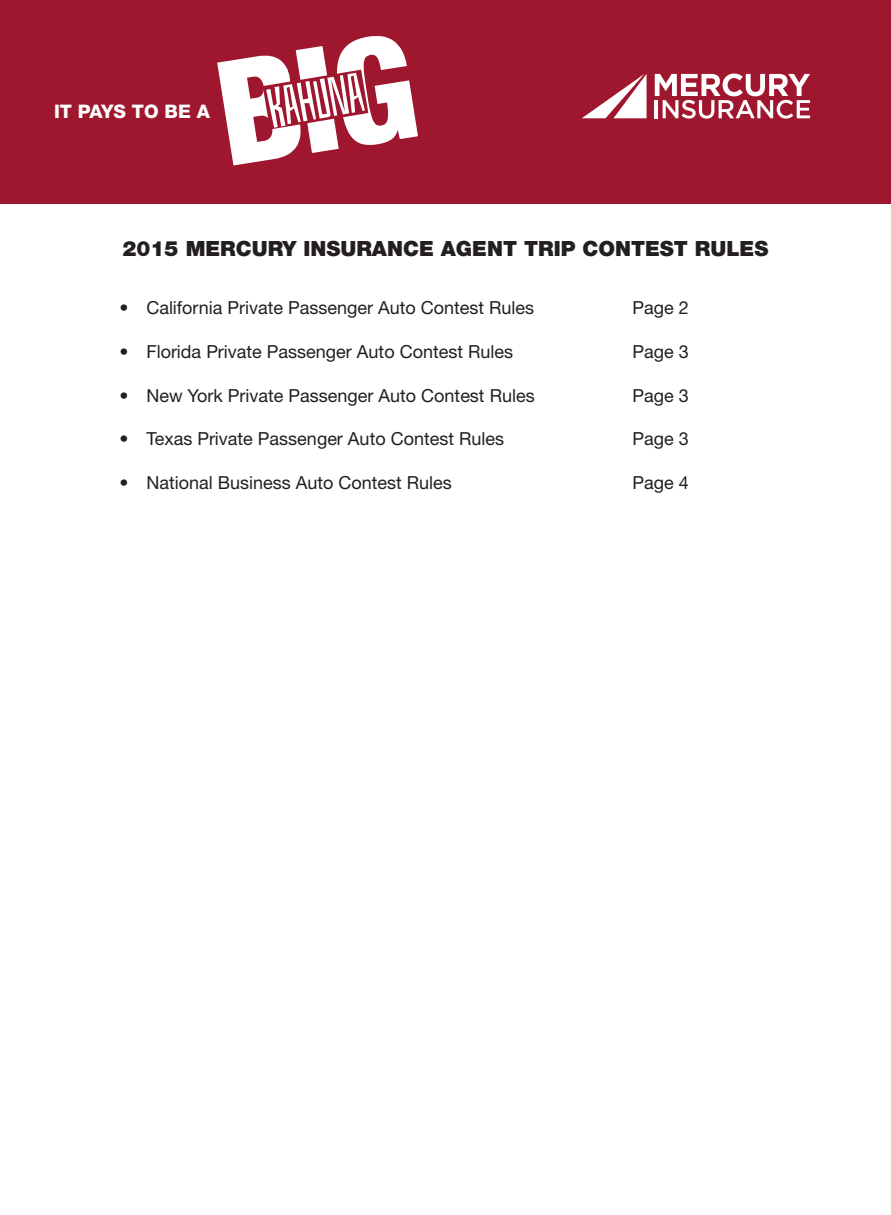
<style>
.page{position:relative;width:891px;height:1215px;background:#fff}
.page>*{position:absolute;margin:0;border:0;box-sizing:border-box;transform-origin:0 0}
.Default{font:900 21px "Helvetica Neue";color:#231f20}
.t1{font:800 18.75px "Helvetica Neue";color:#fff}
.Default-2{font:18px "Helvetica Neue";color:#231f20}
</style>
<div class="page">
<div style="left:0;top:0;width:891px;height:204px;background:#9f172e"></div>
<svg style="left:655px;top:74px;width:155px;height:45px"></svg>
<svg style="left:582px;top:74px;width:65px;height:44px"></svg>
<svg style="left:217px;top:36px;width:201px;height:129px"></svg>
<p class="t1" style="left:54px;top:100px;width:157px">IT PAYS TO BE A</p>
<p class="Default" style="left:123px;top:236px;width:647px">2015 MERCURY INSURANCE AGENT TRIP CONTEST RULES</p>
<p class="Default-2" style="left:119px;top:297px;width:416px">• California Private Passenger Auto Contest Rules</p>
<p class="Default-2" style="left:632px;top:297px;width:58px">Page 2</p>
<p class="Default-2" style="left:119px;top:341px;width:395px">• Florida Private Passenger Auto Contest Rules</p>
<p class="Default-2" style="left:632px;top:341px;width:58px">Page 3</p>
<p class="Default-2" style="left:119px;top:384px;width:417px">• New York Private Passenger Auto Contest Rules</p>
<p class="Default-2" style="left:632px;top:384px;width:58px">Page 3</p>
<p class="Default-2" style="left:119px;top:428px;width:386px">• Texas Private Passenger Auto Contest Rules</p>
<p class="Default-2" style="left:632px;top:428px;width:58px">Page 3</p>
<p class="Default-2" style="left:119px;top:472px;width:334px">• National Business Auto Contest Rules</p>
<p class="Default-2" style="left:632px;top:472px;width:58px">Page 4</p>
</div>
